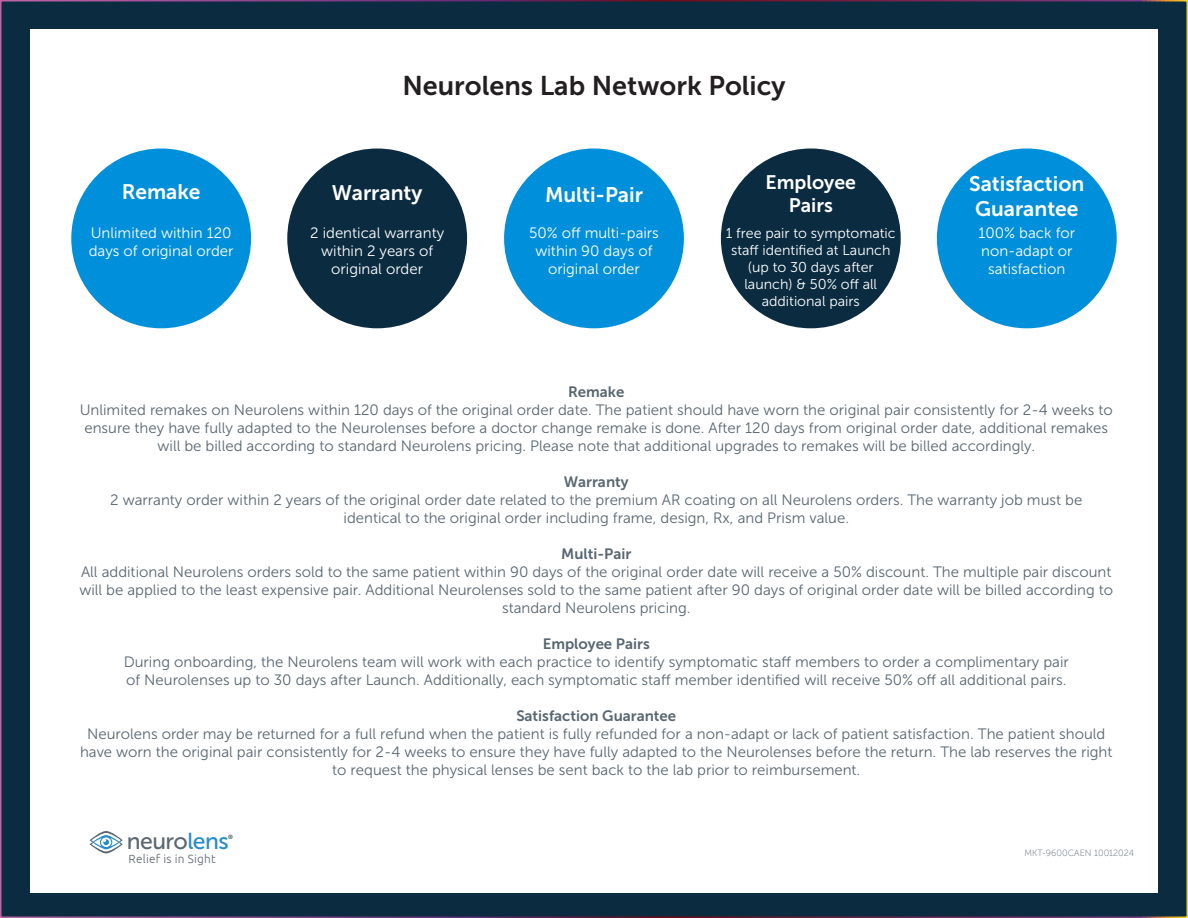
<style>
.page{position:relative;width:1188px;height:918px;background:#fff}
.page>*{position:absolute;margin:0;border:0;box-sizing:border-box;transform-origin:0 0}
.t1{font:27px "Museo Sans 700";color:#231f20}
.t2{font:22.95px "Museo Sans 500";letter-spacing:-.025em;color:#5a6670}
.t3{font:21px/25.2px "Museo Sans 700";color:#fff}
.t4{font:19.5px "Museo Sans 700";color:#fff}
.t5{font:15px/18px "Museo Sans 300";color:#586671;text-align:center}
.t6{font:15px/18px "Museo Sans 300";color:#fff}
.t7{font:15px "Museo Sans 700";color:#586671}
.t8{font:14.25px/17.1px "Museo Sans 300";color:#fff;text-align:center}
.t9{font:300 11.85px "Ubuntu";letter-spacing:.02em;color:#5a6670}
.t10{font:9px "Museo Sans 100";color:#586671}
.t11{font:6px "Museo Sans 900";color:#5a6670}
.s1{color:#258ccc}
</style>
<div class="page">
<div style="left:1px;top:1px;width:1186px;height:916px;background:#0a2b40"></div>
<div style="left:30px;top:29px;width:1128px;height:864px;background:#fff"></div>
<div style="left:71px;top:149px;width:180px;height:179px;background:#008fdb;border-radius:50%"></div>
<div style="left:287px;top:149px;width:180px;height:179px;background:#0a2b40;border-radius:50%"></div>
<div style="left:504px;top:149px;width:180px;height:179px;background:#008fdb;border-radius:50%"></div>
<div style="left:721px;top:149px;width:180px;height:179px;background:#0a2b40;border-radius:50%"></div>
<div style="left:937px;top:149px;width:180px;height:179px;background:#008fdb;border-radius:50%"></div>
<svg style="left:90px;top:831px;width:33px;height:22px"></svg>
<p class="t3" style="left:122px;top:179px;width:80px">Remake</p>
<p class="t6" style="left:89px;top:224px;width:146px">Unlimited within 120 days of original order</p>
<p class="t1" style="left:402px;top:70px;width:385px">Neurolens Lab Network Policy</p>
<p class="t3" style="left:332px;top:180px;width:92px">Warranty</p>
<p class="t6" style="left:310px;top:224px;width:135px">2 identical warranty</p>
<p class="t6" style="left:321px;top:242px;width:114px">within 2 years of</p>
<p class="t6" style="left:331px;top:260px;width:93px">original order</p>
<p class="t3" style="left:545px;top:182px;width:99px">Multi-Pair</p>
<p class="t6" style="left:529px;top:224px;width:131px">50% off multi-pairs</p>
<p class="t6" style="left:535px;top:242px;width:119px">within 90 days of</p>
<p class="t6" style="left:548px;top:260px;width:93px">original order</p>
<p class="t4" style="left:766px;top:171px;width:92px">Employee</p>
<p class="t4" style="left:789px;top:195px;width:46px">Pairs</p>
<p class="t8" style="left:726px;top:225px;width:171px">1 free pair to symptomatic staff identified at Launch</p>
<p class="t8" style="left:748px;top:259px;width:127px">(up to 30 days after</p>
<p class="t8" style="left:744px;top:276px;width:134px">launch) &amp; 50% off all additional pairs</p>
<p class="t3" style="left:969px;top:171px;width:117px">Satisfaction<br>Guarantee</p>
<p class="t6" style="left:979px;top:224px;width:98px">100% back for</p>
<p class="t6" style="left:981px;top:242px;width:93px">non-adapt or</p>
<p class="t6" style="left:988px;top:260px;width:79px">satisfaction</p>
<p class="t7" style="left:568px;top:384px;width:58px">Remake</p>
<p class="t5" style="left:80px;top:401px;width:1035px">Unlimited remakes on Neurolens within 120 days of the original order date. The patient should have worn the original pair consistently for 2-4 weeks to ensure they have fully adapted to the Neurolenses before a doctor change remake is done. After 120 days from original order date, additional remakes will be billed according to standard Neurolens pricing. Please note that additional upgrades to remakes will be billed accordingly.</p>
<p class="t7" style="left:564px;top:474px;width:66px">Warranty</p>
<p class="t5" style="left:110px;top:491px;width:974px">2 warranty order within 2 years of the original order date related to the premium AR coating on all Neurolens orders. The warranty job must be</p>
<p class="t5" style="left:344px;top:509px;width:507px">identical to the original order including frame, design, Rx, and Prism value.</p>
<p class="t7" style="left:561px;top:546px;width:71px">Multi-Pair</p>
<p class="t5" style="left:79px;top:563px;width:1035px">All additional Neurolens orders sold to the same patient within 90 days of the original order date will receive a 50% discount. The multiple pair discount will be applied to the least expensive pair. Additional Neurolenses sold to the same patient after 90 days of original order date will be billed according to standard Neurolens pricing.</p>
<p class="t7" style="left:543px;top:636px;width:109px">Employee Pairs</p>
<p class="t5" style="left:124px;top:653px;width:947px">During onboarding, the Neurolens team will work with each practice to identify symptomatic staff members to order a complimentary pair</p>
<p class="t5" style="left:126px;top:671px;width:942px">of Neurolenses up to 30 days after Launch. Additionally, each symptomatic staff member identified will receive 50% off all additional pairs.</p>
<p class="t7" style="left:516px;top:708px;width:161px">Satisfaction Guarantee</p>
<p class="t5" style="left:80px;top:725px;width:1034px">Neurolens order may be returned for a full refund when the patient is fully refunded for a non-adapt or lack of patient satisfaction. The patient should have worn the original pair consistently for 2-4 weeks to ensure they have fully adapted to the Neurolenses before the return. The lab reserves the right to request the physical lenses be sent back to the lab prior to reimbursement.</p>
<p class="t2" style="left:127px;top:829px;width:103px">neuro<span class="s1">lens</span></p>
<p class="t11" style="left:228px;top:834px;width:6px">®</p>
<p class="t9" style="left:129px;top:852px;width:89px">Relief is in Sight</p>
<p class="t10" style="left:1025px;top:848px;width:111px">MKT-9600CAEN 10012024</p>
</div>
